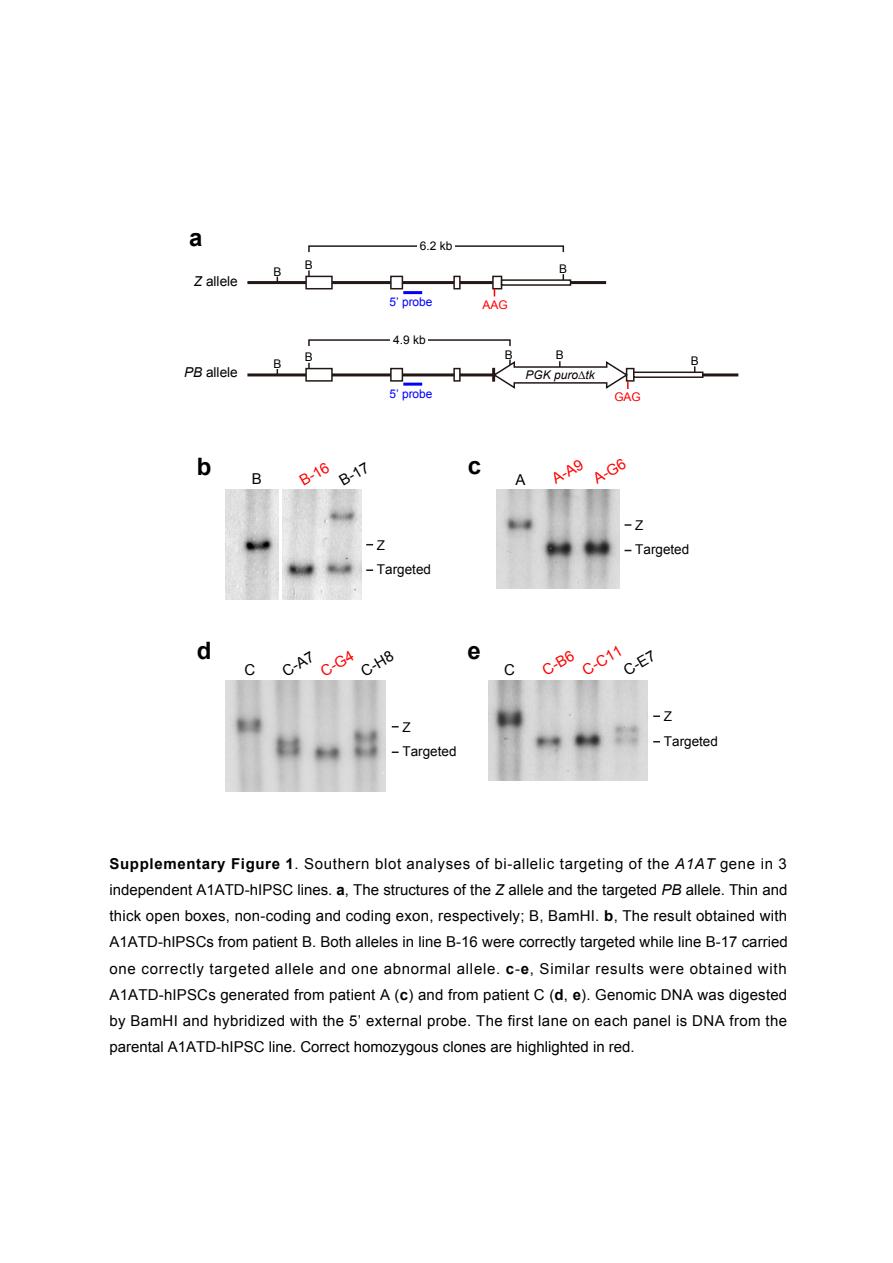
<style>
.page{position:relative;width:893px;height:1263px;background:#fff}
.page>*{position:absolute;margin:0;border:0;box-sizing:border-box;transform-origin:0 0}
.t1{font:700 24px "Arial";color:#000}
.t2{font:15px/26.2px "Arial";color:#000;text-align:justify}
.t3{font:15px "Arial";color:#f00}
.t4{font:13.65px "Arial";color:#000}
.t5{font:13.5px/24.6px "Arial";color:#000}
.t6{font:12px "Arial";color:#000}
.t7{font:12px "Arial";color:#00f}
.t8{font:italic 12px "Arial";color:#000}
.t9{font:12px "Arial";color:#f00}
.s1{font-style:italic}
.s2{font-weight:700}
</style>
<div class="page">
<img style="left:283px;top:489px;width:79px;height:110px">
<img style="left:225px;top:489px;width:53px;height:110px">
<svg style="left:366px;top:569px;width:7px;height:2px"></svg>
<img style="left:497px;top:489px;width:123px;height:100px">
<svg style="left:624px;top:524px;width:7px;height:2px"></svg>
<img style="left:489px;top:681px;width:159px;height:99px">
<img style="left:225px;top:681px;width:161px;height:110px">
<svg style="left:392px;top:751px;width:7px;height:2px"></svg>
<svg style="left:653px;top:715px;width:7px;height:2px"></svg>
<hr style="left:247px;top:373px;width:456px;height:3px;background:#231815">
<div style="left:390px;top:368px;width:13px;height:14px;background:#fff;border:2px solid #231815"></div>
<svg style="left:453px;top:368px;width:8px;height:14px"></svg>
<svg style="left:629px;top:368px;width:5px;height:14px"></svg>
<hr style="left:247px;top:281px;width:323px;height:3px;background:#231815">
<svg style="left:308px;top:270px;width:2px;height:6px"></svg>
<div style="left:305px;top:276px;width:28px;height:13px;background:#fff;border:2px solid #231815"></div>
<div style="left:390px;top:276px;width:13px;height:13px;background:#fff;border:2px solid #231815"></div>
<svg style="left:453px;top:276px;width:8px;height:13px"></svg>
<div style="left:492px;top:276px;width:10px;height:13px;background:#fff;border:2px solid #231815"></div>
<svg style="left:501px;top:279px;width:70px;height:7px"></svg>
<div style="left:305px;top:368px;width:28px;height:14px;background:#fff;border:2px solid #231815"></div>
<svg style="left:633px;top:371px;width:70px;height:7px"></svg>
<svg style="left:492px;top:360px;width:137px;height:29px"></svg>
<hr style="left:403px;top:291px;width:19px;height:3px;background:#00f">
<hr style="left:403px;top:383px;width:19px;height:3px;background:#00f">
<hr style="left:570px;top:281px;width:36px;height:3px;background:#231815">
<hr style="left:703px;top:373px;width:35px;height:3px;background:#231815">
<div style="left:308px;top:339px;width:203px;height:8px;border:2px solid #231815"></div>
<div style="left:390px;top:332px;width:38px;height:17px;background:#fff"></div>
<div style="left:308px;top:245px;width:256px;height:8px;border:2px solid #231815"></div>
<div style="left:417px;top:238px;width:38px;height:17px;background:#fff"></div>
<h1 class="t1" style="left:189px;top:224px;width:15px">a</h1>
<p class="t4" style="left:194px;top:273px;width:45px"><span class="s1">Z</span> allele</p>
<p class="t4" style="left:184px;top:365px;width:55px"><span class="s1">PB</span> allele</p>
<p class="t6" style="left:420px;top:239px;width:34px">6.2 kb</p>
<p class="t6" style="left:305px;top:258px;width:9px">B</p>
<p class="t6" style="left:273px;top:265px;width:9px">B</p>
<p class="t6" style="left:559px;top:262px;width:9px">B</p>
<p class="t6" style="left:273px;top:357px;width:9px">B</p>
<p class="t6" style="left:305px;top:350px;width:9px">B</p>
<p class="t7" style="left:389px;top:295px;width:45px">5’ probe</p>
<p class="t6" style="left:393px;top:333px;width:34px">4.9 kb</p>
<p class="t7" style="left:389px;top:387px;width:45px">5’ probe</p>
<p class="t9" style="left:482px;top:298px;width:27px">AAG</p>
<p class="t6" style="left:505px;top:348px;width:9px">B</p>
<p class="t6" style="left:556px;top:348px;width:9px">B</p>
<p class="t8" style="left:526px;top:368px;width:71px">PGK puro∆tk</p>
<p class="t9" style="left:614px;top:390px;width:28px">GAG</p>
<p class="t6" style="left:691px;top:354px;width:9px">B</p>
<h1 class="t1" style="left:197px;top:453px;width:16px">b</h1>
<p class="t2" style="left:252px;top:466px;width:12px">B</p>
<p class="t3" style="left:296px;top:475px;width:33px;rotate:-30deg">B-16</p>
<p class="t2" style="left:334px;top:470px;width:33px;rotate:-30deg">B-17</p>
<p class="t5" style="left:377px;top:533px;width:56px">Z<br>Targeted</p>
<h1 class="t1" style="left:468px;top:452px;width:15px">c</h1>
<p class="t2" style="left:515px;top:466px;width:12px">A</p>
<p class="t3" style="left:549px;top:472px;width:35px;rotate:-30deg">A-A9</p>
<p class="t3" style="left:590px;top:472px;width:37px;rotate:-30deg">A-G6</p>
<p class="t5" style="left:635px;top:513px;width:56px">Z<br>Targeted</p>
<h1 class="t1" style="left:197px;top:637px;width:16px">d</h1>
<p class="t2" style="left:244px;top:657px;width:12px">C</p>
<p class="t2" style="left:277px;top:661px;width:36px;rotate:-30deg">C-A7</p>
<p class="t3" style="left:317px;top:665px;width:37px;rotate:-30deg">C-G4</p>
<p class="t2" style="left:356px;top:661px;width:36px;rotate:-30deg">C-H8</p>
<h1 class="t1" style="left:467px;top:637px;width:15px">e</h1>
<p class="t2" style="left:504px;top:657px;width:12px">C</p>
<p class="t3" style="left:539px;top:664px;width:36px;rotate:-30deg">C-B6</p>
<p class="t3" style="left:579px;top:664px;width:45px;rotate:-30deg">C-C11</p>
<p class="t2" style="left:618px;top:660px;width:36px;rotate:-30deg">C-E7</p>
<p class="t5" style="left:402px;top:715px;width:56px">Z<br>Targeted</p>
<p class="t5" style="left:664px;top:704px;width:56px">Z<br>Targeted</p>
<p class="t2" style="left:110px;top:850px;width:680px"><span class="s2">Supplementary Figure 1</span>. Southern blot analyses of bi-allelic targeting of the <span class="s1">A1AT</span> gene in 3 independent A1ATD-hIPSC lines. <span class="s2">a</span>, The structures of the <span class="s1">Z</span> allele and the targeted <span class="s1">PB</span> allele. Thin and thick open boxes, non-coding and coding exon, respectively; B, BamHI. <span class="s2">b</span>, The result obtained with A1ATD-hIPSCs from patient B. Both alleles in line B-16 were correctly targeted while line B-17 carried one correctly targeted allele and one abnormal allele. <span class="s2">c</span>-<span class="s2">e</span>, Similar results were obtained with A1ATD-hIPSCs generated from patient A (<span class="s2">c</span>) and from patient C (<span class="s2">d</span>, <span class="s2">e</span>). Genomic DNA was digested by BamHI and hybridized with the 5’ external probe. The first lane on each panel is DNA from the parental A1ATD-hIPSC line. Correct homozygous clones are highlighted in red.</p>
</div>
